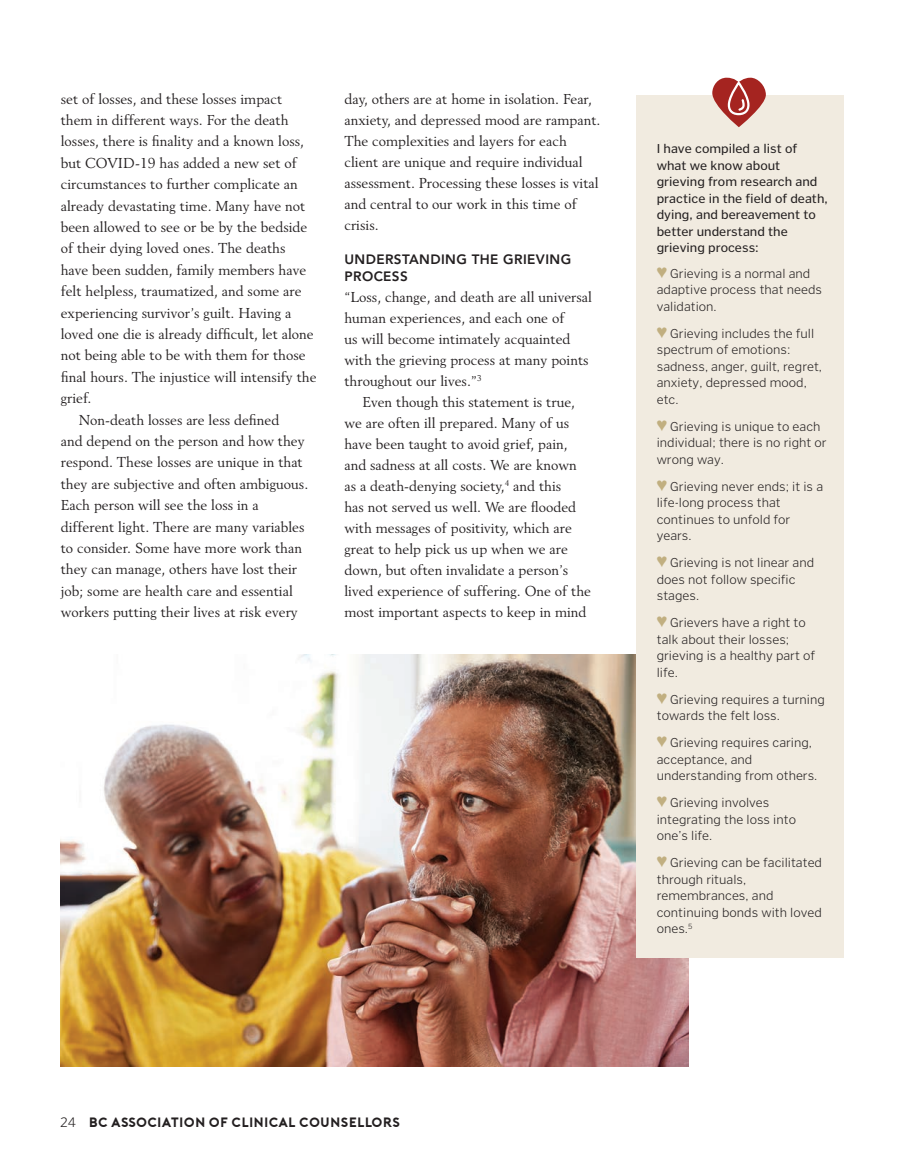
<style>
.page{position:relative;width:905px;height:1161px;background:#fff}
.page>*{position:absolute;margin:0;border:0;box-sizing:border-box;transform-origin:0 0}
.t1{font:14.25px/21px "Revival 565 BT";color:#231f20}
.t2{font:13.5px "Porter Bold DEMO";color:#231f20}
.t3{font:800 13.5px/16.5px "Avenir";letter-spacing:.03em;color:#231f20}
.t4{font:300 12.75px/16.5px "Poynter Text Sans";color:#231f20}
.t5{font:12.75px/16.5px "Poynter Text Sans";color:#231f20}
.s1{color:#c1af80}
.s2{font-family:"Poynter Text Sans";font-weight:300}
</style>
<div class="page">
<img style="left:61px;top:654px;width:627px;height:412px">
<div style="left:636px;top:96px;width:208px;height:862px;background:#f1ebe0"></div>
<svg style="left:712px;top:78px;width:53px;height:49px"></svg>
<p class="t1" style="left:61px;top:88px;width:223px">set of losses, and these losses impact</p>
<p class="t1" style="left:61px;top:109px;width:229px">them in different ways. For the death</p>
<p class="t1" style="left:61px;top:131px;width:245px">losses, there is finality and a known loss,</p>
<p class="t1" style="left:61px;top:152px;width:238px">but COVID-19 has added a new set of</p>
<p class="t1" style="left:61px;top:174px;width:239px">circumstances to further complicate an</p>
<p class="t1" style="left:61px;top:195px;width:246px">already devastating time. Many have not</p>
<p class="t1" style="left:61px;top:216px;width:248px">been allowed to see or be by the bedside</p>
<p class="t1" style="left:61px;top:238px;width:226px">of their dying loved ones. The deaths</p>
<p class="t1" style="left:61px;top:259px;width:247px">have been sudden, family members have</p>
<p class="t1" style="left:61px;top:281px;width:242px">felt helpless, traumatized, and some are</p>
<p class="t1" style="left:61px;top:302px;width:232px">experiencing survivor’s guilt. Having a</p>
<p class="t1" style="left:61px;top:323px;width:254px">loved one die is already difficult, let alone</p>
<p class="t1" style="left:61px;top:345px;width:246px">not being able to be with them for those</p>
<p class="t1" style="left:61px;top:366px;width:257px">final hours. The injustice will intensify the</p>
<p class="t1" style="left:61px;top:388px;width:32px">grief.</p>
<p class="t1" style="left:79px;top:409px;width:202px">Non-death losses are less defined</p>
<p class="t1" style="left:61px;top:430px;width:245px">and depend on the person and how they</p>
<p class="t1" style="left:61px;top:452px;width:243px">respond. These losses are unique in that</p>
<p class="t1" style="left:61px;top:473px;width:249px">they are subjective and often ambiguous.</p>
<p class="t1" style="left:61px;top:495px;width:199px">Each person will see the loss in a</p>
<p class="t1" style="left:61px;top:516px;width:245px">different light. There are many variables</p>
<p class="t1" style="left:61px;top:537px;width:243px">to consider. Some have more work than</p>
<p class="t1" style="left:61px;top:559px;width:238px">they can manage, others have lost their</p>
<p class="t1" style="left:61px;top:580px;width:233px">job; some are health care and essential</p>
<p class="t1" style="left:61px;top:602px;width:239px">workers putting their lives at risk every</p>
<p class="t1" style="left:344px;top:88px;width:257px">day, others are at home in isolation. Fear, anxiety, and depressed mood are rampant.<br>The complexities and layers for each client are unique and require individual assessment. Processing these losses is vital and central to our work in this time of crisis.</p>
<p class="t3" style="left:344px;top:251px;width:228px">UNDERSTANDING THE GRIEVING<br>PROCESS</p>
<p class="t1" style="left:344px;top:286px;width:249px">“Loss, change, and death are all universal human experiences, and each one of<br>us will become intimately acquainted with the grieving process at many points throughout our lives.”<sup>3</sup></p>
<p class="t1" style="left:344px;top:391px;width:248px;text-indent:18px">Even though this statement is true, we are often ill prepared. Many of us have been taught to avoid grief, pain, and sadness at all costs. We are known as a death-denying society,<sup>4</sup> and this<br>has not served us well. We are flooded with messages of positivity, which are great to help pick us up when we are down, but often invalidate a person’s lived experience of suffering. One of the most important aspects to keep in mind</p>
<p class="t5" style="left:656px;top:141px;width:173px">I have compiled a list of what we know about grieving from research and practice in the field of death, dying, and bereavement to better understand the grieving process:</p>
<p class="t4" style="left:656px;top:265px;width:167px"><span class="s1">♥</span> Grieving is a normal and adaptive process that needs validation.</p>
<p class="t4" style="left:656px;top:325px;width:167px"><span class="s1">♥</span> Grieving includes the full spectrum of emotions: sadness, anger, guilt, regret, anxiety, depressed mood, etc.</p>
<p class="t4" style="left:656px;top:418px;width:171px"><span class="s1">♥</span> Grieving is unique to each individual; there is no right or wrong way.</p>
<p class="t4" style="left:656px;top:478px;width:168px"><span class="s1">♥</span> Grieving never ends; it is a life-long process that continues to unfold for years.</p>
<p class="t4" style="left:656px;top:555px;width:159px"><span class="s1">♥</span> Grieving is not linear and does not follow specific stages.</p>
<p class="t4" style="left:656px;top:615px;width:160px"><span class="s1">♥</span> Grievers have a right to talk about their losses; grieving is a healthy part of life.</p>
<p class="t4" style="left:656px;top:691px;width:170px"><span class="s1">♥</span> Grieving requires a turning towards the felt loss.</p>
<p class="t4" style="left:656px;top:735px;width:162px"><span class="s1">♥</span> Grieving requires caring, acceptance, and understanding from others.</p>
<p class="t4" style="left:656px;top:795px;width:141px"><span class="s1">♥</span> Grieving involves integrating the loss into one’s life.</p>
<p class="t4" style="left:656px;top:855px;width:167px"><span class="s1">♥</span> Grieving can be facilitated through rituals, remembrances, and continuing bonds with loved ones.<sup>5</sup></p>
<p class="t2" style="left:60px;top:1115px;width:342px"><span class="s2">24</span> BC ASSOCIATION OF CLINICAL COUNSELLORS</p>
</div>
